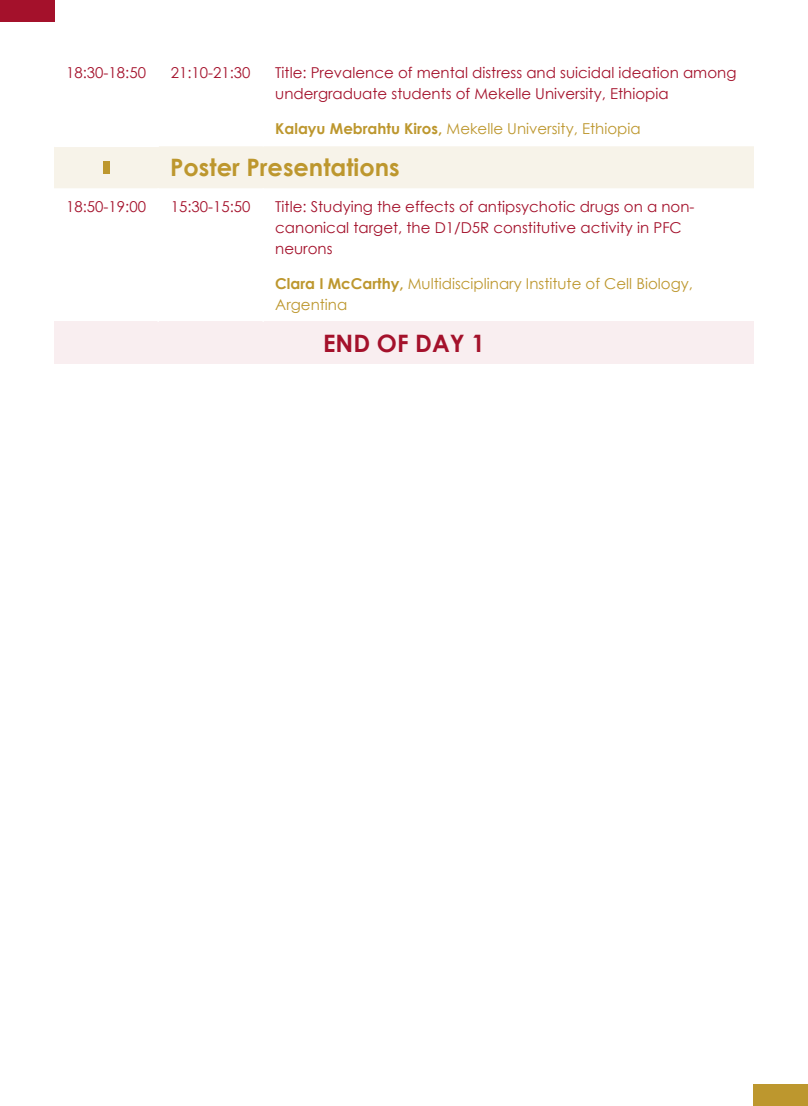
<style>
.page{position:relative;width:808px;height:1106px;background:#fff}
.page>*{position:absolute;margin:0;border:0;box-sizing:border-box;transform-origin:0 0}
.t1{font:700 24px "Century Gothic";color:#bd972e}
.t2{font:700 24px "Century Gothic";color:#a4112b}
.t3{font:15px/21px "Century Gothic";color:#a4112b}
.t4{font:15px/21px "Century Gothic";color:#bd972e}
.s1{font-weight:700}
</style>
<div class="page">
<div style="left:54px;top:146px;width:700px;height:42px;background:#f7f3e9"></div>
<div style="left:54px;top:322px;width:700px;height:42px;background:#f9eef0"></div>
<hr style="left:54px;top:146px;width:105px;height:1px;background:#fff">
<div style="left:103px;top:161px;width:6px;height:13px;background:#bd972e"></div>
<div style="left:0;top:0;width:54px;height:22px;background:#a4112b"></div>
<div style="left:754px;top:1084px;width:54px;height:22px;background:#bd972e"></div>
<p class="t3" style="left:66px;top:62px;width:81px">18:30-18:50</p>
<p class="t3" style="left:171px;top:62px;width:81px">21:10-21:30</p>
<p class="t3" style="left:275px;top:62px;width:463px">Title: Prevalence of mental distress and suicidal ideation among undergraduate students of Mekelle University, Ethiopia</p>
<p class="t4" style="left:275px;top:118px;width:367px"><span class="s1">Kalayu Mebrahtu Kiros,</span> Mekelle University, Ethiopia</p>
<h1 class="t1" style="left:170px;top:149px;width:231px">Poster Presentations</h1>
<p class="t3" style="left:66px;top:195px;width:81px">18:50-19:00</p>
<p class="t3" style="left:171px;top:195px;width:81px">15:30-15:50</p>
<p class="t3" style="left:275px;top:195px;width:421px">Title: Studying the effects of antipsychotic drugs on a non&shy;canonical target, the D1/D5R constitutive activity in PFC neurons</p>
<p class="t4" style="left:275px;top:273px;width:419px"><span class="s1">Clara I McCarthy,</span> Multidisciplinary Institute of Cell Biology,<br>Argentina</p>
<h1 class="t2" style="left:323px;top:325px;width:163px">END OF DAY 1</h1>
</div>
